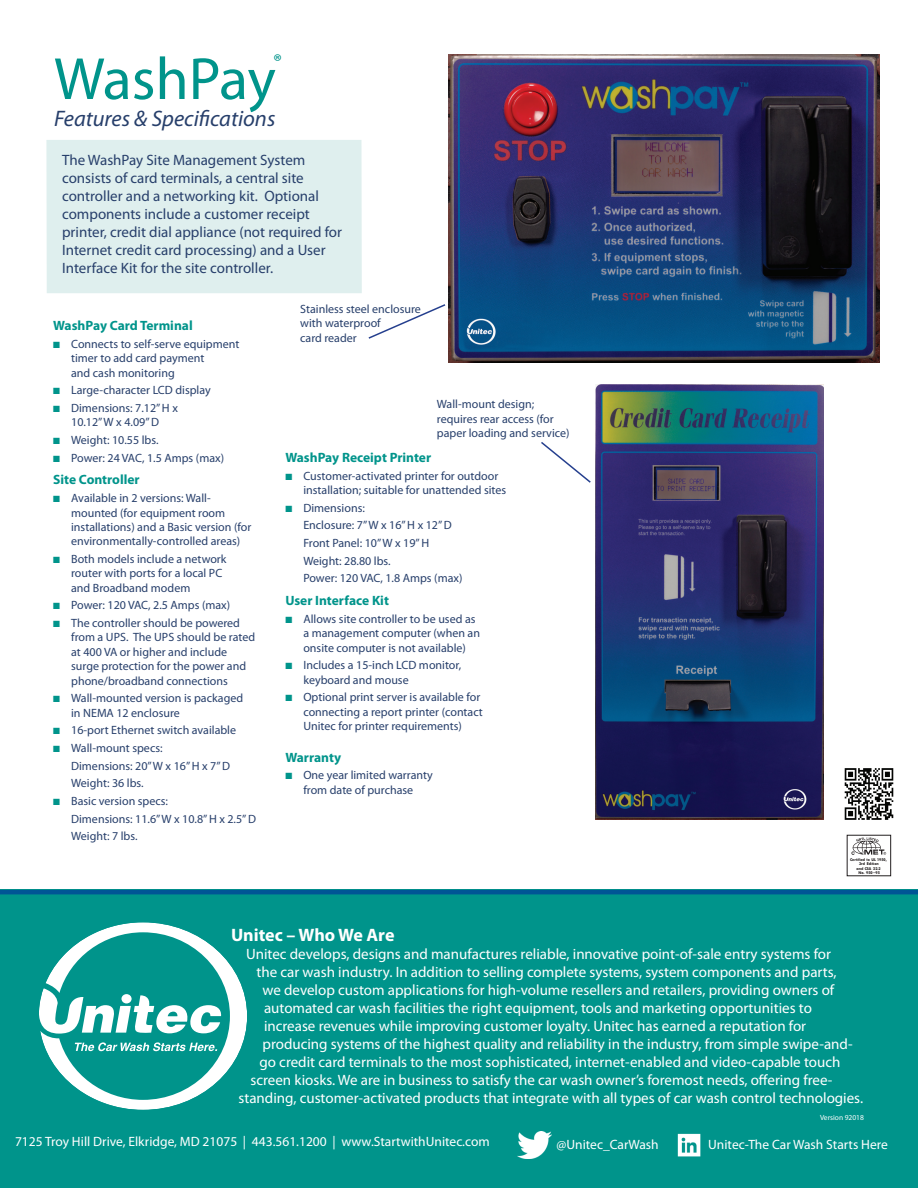
<style>
.page{position:relative;width:918px;height:1188px;background:#fff}
.page>*{position:absolute;margin:0;border:0;box-sizing:border-box;transform-origin:0 0}
.t1{font:60px "Myriad Pro";letter-spacing:-.005em;color:#00948b}
.t2{font:italic 22.5px "Myriad Pro";color:#273f6b}
.t3{font:20.1px "Myriad Pro";color:#00948b}
.t4{font:700 18px "Myriad Pro";letter-spacing:-.005em;color:#fff}
.t5{font:15px "Myriad Pro";color:#fff}
.t6{font:15px/18px "Myriad Pro";color:#273f6b}
.t7{font:13.5px "Myriad Pro";color:#fff}
.t8{font:700 13.5px "Myriad Pro";color:#00948b}
.t9{font:12px/14.4px "Myriad Pro";color:#273f6b}
.t10{font:7.5px "Myriad Pro";color:#fff}
.t11{font:700 3.9px/4.5px "Futura";color:#231f20;text-align:center;scale:.9 1}
.s1{color:#00948b}
</style>
<div class="page">
<div style="left:0;top:890px;width:918px;height:298px;background:#00948b"></div>
<div style="left:46px;top:140px;width:316px;height:153px;background:#dfefee"></div>
<img style="left:851px;top:837px;width:36px;height:18px">
<svg style="left:39px;top:922px;width:208px;height:188px"></svg>
<hr style="left:0;top:890px;width:918px;height:4px;background:#005595">
<img style="left:448px;top:54px;width:431px;height:309px">
<img style="left:595px;top:384px;width:229px;height:435px">
<img style="left:844px;top:768px;width:50px;height:52px">
<img style="left:518px;top:1131px;width:33px;height:28px">
<img style="left:677px;top:1133px;width:24px;height:24px">
<svg style="left:368px;top:304px;width:78px;height:35px"></svg>
<svg style="left:541px;top:442px;width:50px;height:41px"></svg>
<h1 class="t1" style="left:54px;top:42px;width:223px">WashPay</h1>
<h3 class="t3" style="left:274px;top:49px;width:10px">®</h3>
<h2 class="t2" style="left:54px;top:105px;width:223px">Features &amp; Specifications</h2>
<p class="t6" style="left:62px;top:150px;width:282px">The WashPay Site Management System consists of card terminals, a central site controller and a networking kit. Optional components include a customer receipt printer, credit dial appliance (not required for Internet credit card processing) and a User Interface Kit for the site controller.</p>
<p class="t9" style="left:300px;top:301px;width:122px">Stainless steel enclosure with waterproof<br>card reader</p>
<p class="t8" style="left:53px;top:317px;width:141px">WashPay Card Terminal</p>
<p class="t9" style="left:71px;top:337px;width:170px;text-indent:-18px"><span class="s1">■</span> Connects to self-serve equipment timer to add card payment<br>and cash monitoring</p>
<p class="t9" style="left:53px;top:383px;width:159px"><span class="s1">■</span> Large-character LCD display</p>
<p class="t9" style="left:53px;top:401px;width:126px;text-align:center"><span class="s1">■</span> Dimensions: 7.12” H x<br>10.12” W x 4.09” D</p>
<p class="t9" style="left:53px;top:433px;width:107px"><span class="s1">■</span> Weight: 10.55 lbs.</p>
<p class="t9" style="left:53px;top:450px;width:172px"><span class="s1">■</span> Power: 24 VAC, 1.5 Amps (max)</p>
<p class="t8" style="left:53px;top:471px;width:88px">Site Controller</p>
<p class="t9" style="left:71px;top:491px;width:182px;text-indent:-18px"><span class="s1">■</span> Available in 2 versions: Wall&shy;mounted (for equipment room installations) and a Basic version (for environmentally-controlled areas)</p>
<p class="t9" style="left:71px;top:552px;width:157px;text-indent:-18px"><span class="s1">■</span> Both models include a network router with ports for a local PC and Broadband modem</p>
<p class="t9" style="left:53px;top:598px;width:179px"><span class="s1">■</span> Power: 120 VAC, 2.5 Amps (max)</p>
<p class="t9" style="left:71px;top:616px;width:186px;text-indent:-18px"><span class="s1">■</span> The controller should be powered from a UPS. The UPS should be rated at 400 VA or higher and include surge protection for the power and phone/broadband connections</p>
<p class="t9" style="left:71px;top:691px;width:174px;text-indent:-18px"><span class="s1">■</span> Wall-mounted version is packaged in NEMA 12 enclosure</p>
<p class="t9" style="left:53px;top:723px;width:184px"><span class="s1">■</span> 16-port Ethernet switch available</p>
<p class="t9" style="left:71px;top:739px;width:160px;line-height:17.7px;text-indent:-18px"><span class="s1">■</span> Wall-mount specs:<br>Dimensions: 20” W x 16” H x 7” D<br>Weight: 36 lbs.</p>
<p class="t9" style="left:71px;top:792px;width:186px;line-height:17.7px;text-indent:-18px"><span class="s1">■</span> Basic version specs:<br>Dimensions: 11.6” W x 10.8” H x 2.5” D<br>Weight: 7 lbs.</p>
<p class="t9" style="left:437px;top:397px;width:134px">Wall-mount design; requires rear access (for paper loading and service)</p>
<p class="t8" style="left:285px;top:449px;width:147px">WashPay Receipt Printer</p>
<p class="t9" style="left:303px;top:468px;width:204px;text-indent:-18px"><span class="s1">■</span> Customer-activated printer for outdoor installation; suitable for unattended sites</p>
<p class="t9" style="left:303px;top:499px;width:161px;line-height:17.7px;text-indent:-18px"><span class="s1">■</span> Dimensions:<br>Enclosure: 7” W x 16” H x 12” D<br>Front Panel: 10” W x 19” H<br>Weight: 28.80 lbs.<br>Power: 120 VAC, 1.8 Amps (max)</p>
<p class="t8" style="left:285px;top:592px;width:105px">User Interface Kit</p>
<p class="t9" style="left:303px;top:611px;width:178px;text-indent:-18px"><span class="s1">■</span> Allows site controller to be used as a management computer (when an onsite computer is not available)</p>
<p class="t9" style="left:303px;top:658px;width:159px;text-indent:-18px"><span class="s1">■</span> Includes a 15-inch LCD monitor, keyboard and mouse</p>
<p class="t9" style="left:303px;top:690px;width:181px;text-indent:-18px"><span class="s1">■</span> Optional print server is available for connecting a report printer (contact<br>Unitec for printer requirements)</p>
<p class="t8" style="left:285px;top:748px;width:57px">Warranty</p>
<p class="t9" style="left:285px;top:768px;width:149px;text-align:center"><span class="s1">■</span> One year limited warranty from date of purchase</p>
<p class="t11" style="left:850px;top:857px;width:42px">Certified to UL 1950,<br>3rd Edition<br>and CSA 22.2<br>No. 950-95</p>
<h3 class="t4" style="left:231px;top:924px;width:165px">Unitec – Who We Are</h3>
<p class="t5" style="left:246px;top:945px;width:587px">Unitec develops, designs and manufactures reliable, innovative point-of-sale entry systems for</p>
<p class="t5" style="left:256px;top:963px;width:582px">the car wash industry. In addition to selling complete systems, system components and parts,</p>
<p class="t5" style="left:262px;top:981px;width:573px">we develop custom applications for high-volume resellers and retailers, providing owners of</p>
<p class="t5" style="left:264px;top:999px;width:549px">automated car wash facilities the right equipment, tools and marketing opportunities to</p>
<p class="t5" style="left:264px;top:1017px;width:544px">increase revenues while improving customer loyalty. Unitec has earned a reputation for</p>
<p class="t5" style="left:262px;top:1035px;width:592px">producing systems of the highest quality and reliability in the industry, from simple swipe-and-</p>
<p class="t5" style="left:260px;top:1053px;width:582px">go credit card terminals to the most sophisticated, internet-enabled and video-capable touch</p>
<p class="t5" style="left:250px;top:1071px;width:584px">screen kiosks. We are in business to satisfy the car wash owner’s foremost needs, offering free-</p>
<p class="t5" style="left:238px;top:1089px;width:626px">standing, customer-activated products that integrate with all types of car wash control technologies.</p>
<p class="t7" style="left:15px;top:1133px;width:476px">7125 Troy Hill Drive, Elkridge, MD 21075 | 443.561.1200 | www.StartwithUnitec.com</p>
<p class="t10" style="left:820px;top:1113px;width:45px">Version 92018</p>
<p class="t7" style="left:557px;top:1136px;width:104px">@Unitec_CarWash</p>
<p class="t7" style="left:708px;top:1136px;width:181px">Unitec-The Car Wash Starts Here</p>
</div>
